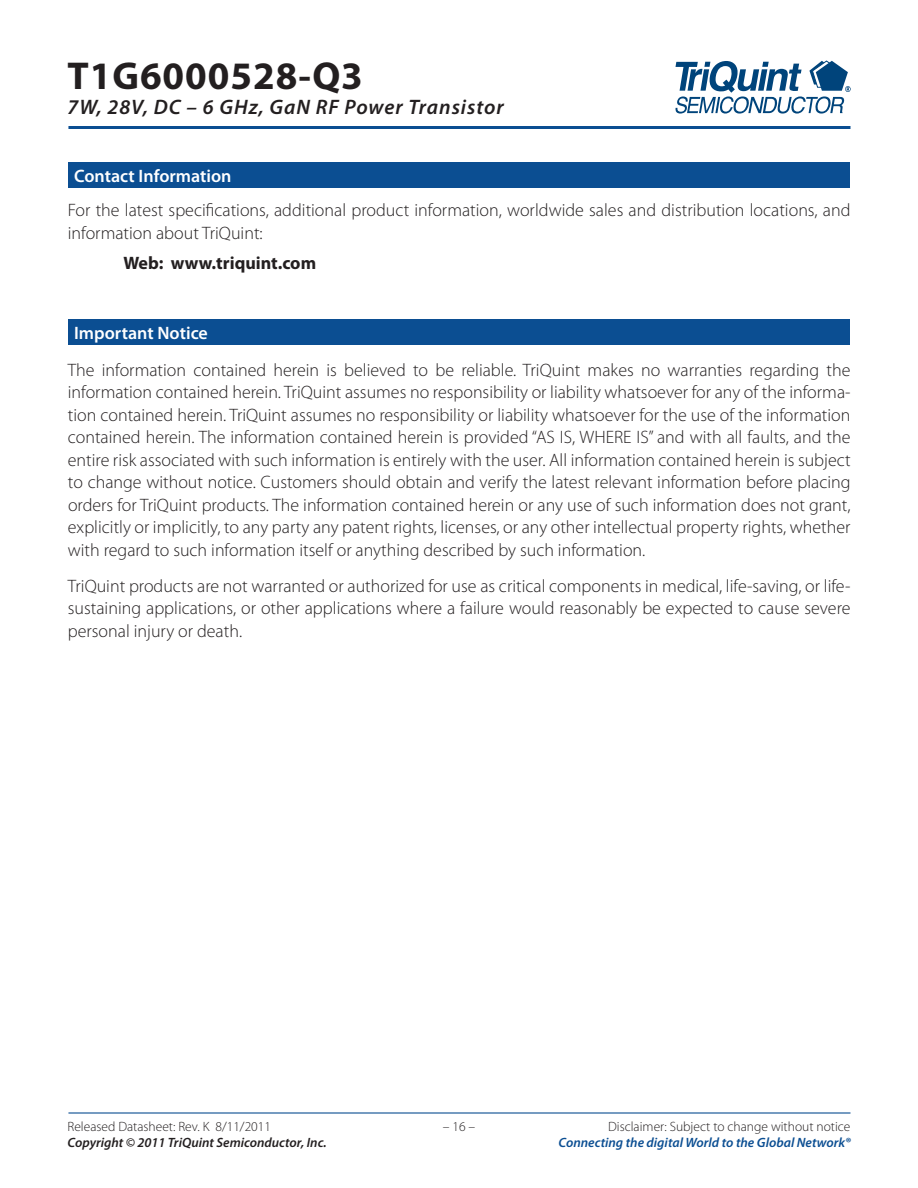
<style>
.page{position:relative;width:918px;height:1188px;background:#fff}
.page>*{position:absolute;margin:0;border:0;box-sizing:border-box;transform-origin:0 0}
.t1{font:700 39px "Myriad Pro";letter-spacing:.025em;color:#231f20}
.t2{font:italic 600 21px "Myriad Pro";letter-spacing:.045em;color:#231f20}
.t3{font:300 18px/22.5px "Myriad Pro";color:#231f20;text-align:justify}
.t4{font:600 18px "Myriad Pro";color:#fff}
.t5{font:700 18px "Myriad Pro";color:#231f20}
.t6{font:300 13.5px "Myriad Pro";color:#231f20}
.t7{font:italic 600 13.5px "Myriad Pro";color:#0b4e92}
.t8{font:italic 600 13.5px "Myriad Pro";color:#231f20}
</style>
<div class="page">
<hr style="left:68px;top:126px;width:782px;height:3px;background:#0b4e92">
<hr style="left:68px;top:1112px;width:782px;height:2px;background:#0b4e92">
<svg style="left:676px;top:61px;width:174px;height:53px"></svg>
<div style="left:68px;top:162px;width:781px;height:26px;background:#0b4e92"></div>
<div style="left:68px;top:320px;width:781px;height:25px;background:#0b4e92"></div>
<h1 class="t1" style="left:68px;top:50px;width:297px">T1G6000528-Q3</h1>
<p class="t2" style="left:68px;top:94px;width:438px">7W, 28V, DC – 6 GHz, GaN RF Power Transistor</p>
<p class="t4" style="left:74px;top:164px;width:159px">Contact Information</p>
<p class="t3" style="left:68px;top:199px;width:784px">For the latest specifications, additional product information, worldwide sales and distribution locations, and information about TriQuint:</p>
<p class="t5" style="left:123px;top:251px;width:194px">Web: www.triquint.com</p>
<p class="t4" style="left:74px;top:322px;width:135px">Important Notice</p>
<p class="t3" style="left:68px;top:358px;width:784px">The information contained herein is believed to be reliable. TriQuint makes no warranties regarding the information contained herein. TriQuint assumes no responsibility or liability whatsoever for any of the informa&shy;tion contained herein. TriQuint assumes no responsibility or liability whatsoever for the use of the information contained herein. The information contained herein is provided “AS IS, WHERE IS” and with all faults, and the entire risk associated with such information is entirely with the user. All information contained herein is subject to change without notice. Customers should obtain and verify the latest relevant information before placing orders for TriQuint products. The information contained herein or any use of such information does not grant, explicitly or implicitly, to any party any patent rights, licenses, or any other intellectual property rights, whether with regard to such information itself or anything described by such information.</p>
<p class="t3" style="left:68px;top:574px;width:784px">TriQuint products are not warranted or authorized for use as critical components in medical, life-saving, or life&shy;sustaining applications, or other applications where a failure would reasonably be expected to cause severe personal injury or death.</p>
<p class="t6" style="left:68px;top:1118px;width:205px">Released Datasheet: Rev. K 8/11/2011</p>
<p class="t8" style="left:68px;top:1134px;width:261px">Copyright © 2011 TriQuint Semiconductor, Inc.</p>
<p class="t6" style="left:443px;top:1118px;width:34px">–16–</p>
<p class="t6" style="left:608px;top:1118px;width:244px">Disclaimer: Subject to change without notice</p>
<p class="t7" style="left:558px;top:1134px;width:294px">Connecting the digital World to the Global Network®</p>
</div>
